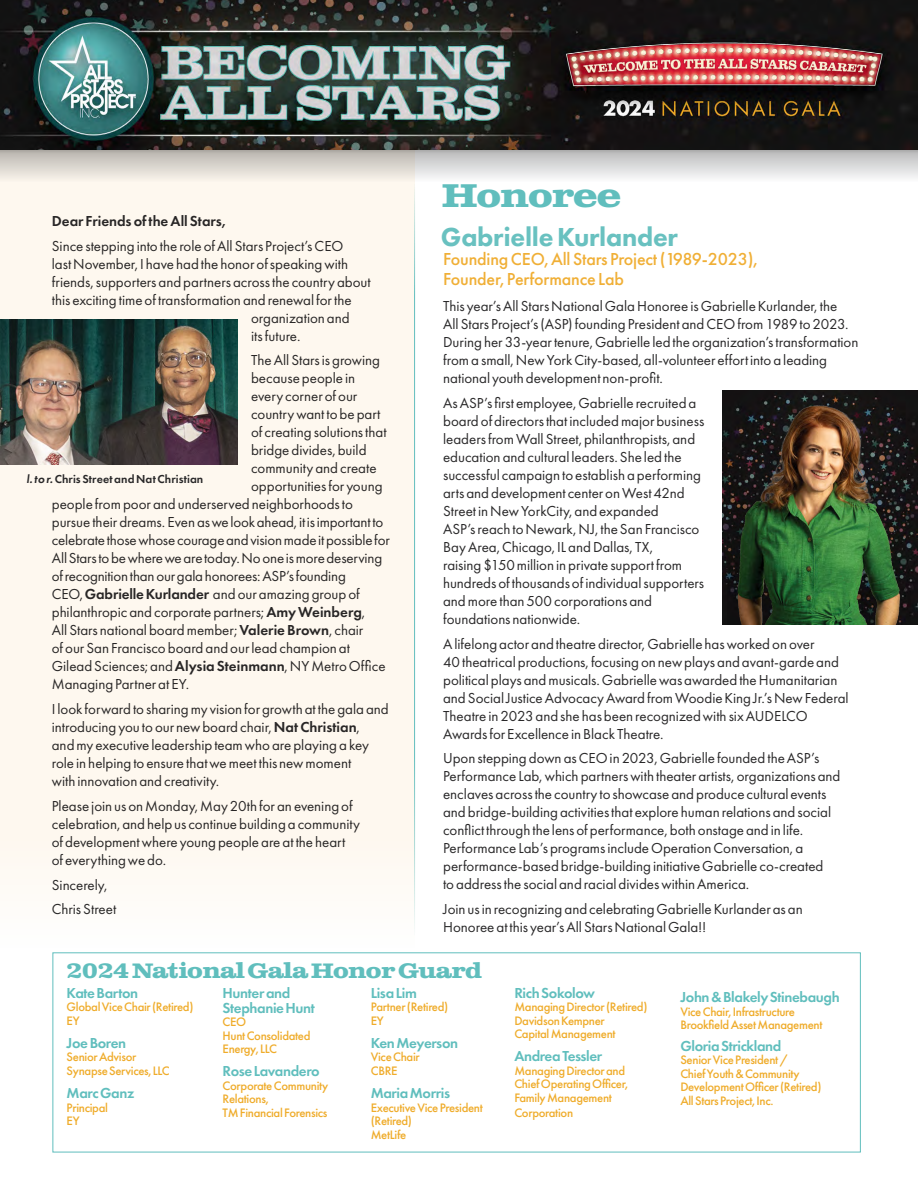
<style>
.page{position:relative;width:918px;height:1188px;background:#fff}
.page>*{position:absolute;margin:0;border:0;box-sizing:border-box;transform-origin:0 0}
.t1{font:700 33px "Clarendon Wide";letter-spacing:-.03em;color:#60bebd}
.t2{font:800 27px "Futura PT";letter-spacing:-.01em;color:#69c1c0}
.t3{font:700 21px "Clarendon Wide";letter-spacing:-.025em;color:#60bebd}
.t4{font:500 18px/19.5px "Futura PT";letter-spacing:-.01em;color:#f0af36}
.t5{font:15px/18px "Futura PT";letter-spacing:-.005em;color:#292829}
.t6{font:600 15px/15px "Futura PT";letter-spacing:-.025em;color:#60bebd}
.t7{font:600 15px "Futura PT";color:#292829}
.t8{font:500 12.75px/13.5px "Futura PT";letter-spacing:-.025em;color:#efac2b}
.t9{font:600 12px "Futura PT";letter-spacing:.01em;color:#292829}
.s1{font-weight:600}
.s2{font-style:italic}
</style>
<div class="page">
<div style="left:0;top:149px;width:415px;height:798px;background:#fef8ef"></div>
<div style="left:52px;top:952px;width:809px;height:200px;border:1px solid #60bebd"></div>
<img style="left:723px;top:390px;width:195px;height:235px">
<img style="left:727px;top:400px;width:183px;height:225px">
<div style="left:0;top:149px;width:918px;height:32px;background:linear-gradient(to bottom,#b3b2af,#f8f6f2)"></div>
<img style="left:0;top:0;width:918px;height:149px">
<img style="left:0;top:319px;width:238px;height:146px">
<hr style="left:414px;top:174px;width:1px;height:761px;background:#60bebd">
<p class="t7" style="left:52px;top:211px;width:176px">Dear Friends of the All Stars,</p>
<p class="t5" style="left:52px;top:237px;width:293px">Since stepping into the role of All Stars Project’s CEO</p>
<p class="t5" style="left:52px;top:255px;width:298px">last November, I have had the honor of speaking with</p>
<p class="t5" style="left:52px;top:273px;width:320px">friends, supporters and partners across the country about</p>
<p class="t5" style="left:52px;top:291px;width:301px">this exciting time of transformation and renewal for the</p>
<p class="t5" style="left:251px;top:309px;width:100px">organization and</p>
<p class="t5" style="left:251px;top:327px;width:51px">its future.</p>
<p class="t5" style="left:251px;top:351px;width:131px">The All Stars is growing</p>
<p class="t5" style="left:251px;top:369px;width:106px">because people in</p>
<p class="t5" style="left:251px;top:387px;width:108px">every corner of our</p>
<p class="t5" style="left:251px;top:405px;width:131px">country want to be part</p>
<p class="t5" style="left:251px;top:423px;width:137px">of creating solutions that</p>
<p class="t5" style="left:251px;top:441px;width:117px">bridge divides, build</p>
<p class="t5" style="left:251px;top:459px;width:127px">community and create</p>
<p class="t5" style="left:251px;top:477px;width:133px">opportunities for young</p>
<p class="t5" style="left:52px;top:495px;width:303px">people from poor and underserved neighborhoods to</p>
<p class="t5" style="left:52px;top:513px;width:333px">pursue their dreams. Even as we look ahead, it is important to</p>
<p class="t5" style="left:52px;top:531px;width:340px">celebrate those whose courage and vision made it possible for</p>
<p class="t5" style="left:52px;top:549px;width:332px">All Stars to be where we are today. No one is more deserving</p>
<p class="t5" style="left:52px;top:567px;width:296px">of recognition than our gala honorees: ASP’s founding</p>
<p class="t5" style="left:52px;top:585px;width:310px">CEO, <span class="s1">Gabrielle Kurlander</span> and our amazing group of</p>
<p class="t5" style="left:52px;top:603px;width:315px">philanthropic and corporate partners; <span class="s1">Amy Weinberg</span>,</p>
<p class="t5" style="left:52px;top:621px;width:313px">All Stars national board member; <span class="s1">Valerie Brown</span>, chair</p>
<p class="t5" style="left:52px;top:639px;width:300px">of our San Francisco board and our lead champion at</p>
<p class="t5" style="left:52px;top:657px;width:335px">Gilead Sciences; and <span class="s1">Alysia Steinmann</span>, NY Metro Office</p>
<p class="t5" style="left:52px;top:675px;width:139px">Managing Partner at EY.</p>
<p class="t5" style="left:52px;top:700px;width:339px">I look forward to sharing my vision for growth at the gala and introducing you to our new board chair, <span class="s1">Nat Christian</span>,<br>and my executive leadership team who are playing a key role in helping to ensure that we meet this new moment<br>with innovation and creativity.</p>
<p class="t5" style="left:52px;top:797px;width:310px">Please join us on Monday, May 20th for an evening of celebration, and help us continue building a community of development where young people are at the heart of everything we do.</p>
<p class="t5" style="left:52px;top:872px;width:66px;line-height:24.8px">Sincerely,<br>Chris Street</p>
<p class="t9" style="left:27px;top:472px;width:178px"><span class="s2">l. to r.</span> Chris Street and Nat Christian</p>
<h1 class="t1" style="left:442px;top:175px;width:181px">Honoree</h1>
<h2 class="t2" style="left:441px;top:220px;width:238px">Gabrielle Kurlander</h2>
<p class="t4" style="left:443px;top:250px;width:316px">Founding CEO, All Stars Project (1989-2023),<br>Founder, Performance Lab</p>
<p class="t5" style="left:443px;top:297px;width:417px">This year’s All Stars National Gala Honoree is Gabrielle Kurlander, the<br>All Stars Project’s (ASP) founding President and CEO from 1989 to 2023.<br>During her 33-year tenure, Gabrielle led the organization’s transformation from a small, New York City-based, all-volunteer effort into a leading national youth development non-profit.</p>
<p class="t5" style="left:443px;top:394px;width:263px">As ASP’s first employee, Gabrielle recruited a board of directors that included major business leaders from Wall Street, philanthropists, and education and cultural leaders. She led the successful campaign to establish a performing arts and development center on West 42nd Street in New YorkCity, and expanded<br>ASP’s reach to Newark, NJ, the San Francisco Bay Area, Chicago, IL and Dallas, TX,<br>raising $150 million in private support from hundreds of thousands of individual supporters and more than 500 corporations and foundations nationwide.</p>
<p class="t5" style="left:443px;top:634px;width:407px">A lifelong actor and theatre director, Gabrielle has worked on over<br>40 theatrical productions, focusing on new plays and avant-garde and political plays and musicals. Gabrielle was awarded the Humanitarian and Social Justice Advocacy Award from Woodie King Jr.’s New Federal Theatre in 2023 and she has been recognized with six AUDELCO Awards for Excellence in Black Theatre.</p>
<p class="t5" style="left:443px;top:749px;width:399px">Upon stepping down as CEO in 2023, Gabrielle founded the ASP’s Performance Lab, which partners with theater artists, organizations and enclaves across the country to showcase and produce cultural events and bridge-building activities that explore human relations and social conflict through the lens of performance, both onstage and in life.<br>Performance Lab’s programs include Operation Conversation, a performance-based bridge-building initiative Gabrielle co-created<br>to address the social and racial divides within America.</p>
<p class="t5" style="left:443px;top:900px;width:361px">Join us in recognizing and celebrating Gabrielle Kurlander as an<br>Honoree at this year’s All Stars National Gala!!</p>
<h3 class="t3" style="left:67px;top:958px;width:417px">2024 National Gala Honor Guard</h3>
<p class="t6" style="left:67px;top:985px;width:73px">Kate Barton</p>
<p class="t8" style="left:67px;top:1000px;width:128px">Global Vice Chair (Retired)<br>EY</p>
<p class="t6" style="left:67px;top:1035px;width:61px">Joe Boren</p>
<p class="t8" style="left:67px;top:1050px;width:105px">Senior Advisor<br>Synapse Services, LLC</p>
<p class="t6" style="left:67px;top:1086px;width:69px">Marc Ganz</p>
<p class="t8" style="left:67px;top:1101px;width:43px">Principal<br>EY</p>
<p class="t6" style="left:223px;top:985px;width:94px">Hunter and<br>Stephanie Hunt</p>
<p class="t8" style="left:223px;top:1015px;width:89px">CEO<br>Hunt Consolidated<br>Energy, LLC</p>
<p class="t6" style="left:223px;top:1064px;width:99px">Rose Lavandero</p>
<p class="t8" style="left:223px;top:1079px;width:107px">Corporate Community<br>Relations,<br>TM Financial Forensics</p>
<p class="t6" style="left:371px;top:985px;width:48px">Lisa Lim</p>
<p class="t8" style="left:371px;top:1000px;width:79px">Partner (Retired)<br>EY</p>
<p class="t6" style="left:371px;top:1035px;width:89px">Ken Meyerson</p>
<p class="t8" style="left:371px;top:1050px;width:50px">Vice Chair<br>CBRE</p>
<p class="t6" style="left:371px;top:1086px;width:81px">Maria Morris</p>
<p class="t8" style="left:371px;top:1101px;width:114px">Executive Vice President (Retired)<br>MetLife</p>
<p class="t6" style="left:514px;top:985px;width:82px">Rich Sokolow</p>
<p class="t8" style="left:514px;top:1000px;width:135px">Managing Director (Retired)<br>Davidson Kempner<br>Capital Management</p>
<p class="t6" style="left:514px;top:1049px;width:89px">Andrea Tessler</p>
<p class="t8" style="left:514px;top:1064px;width:115px">Managing Director and<br>Chief Operating Officer,<br>Family Management</p>
<p class="t8" style="left:514px;top:1106px;width:60px">Corporation</p>
<p class="t6" style="left:680px;top:990px;width:161px">John &amp; Blakely Stinebaugh</p>
<p class="t8" style="left:680px;top:1005px;width:144px">Vice Chair, Infrastructure<br>Brookfield Asset Management</p>
<p class="t6" style="left:680px;top:1038px;width:103px">Gloria Strickland</p>
<p class="t8" style="left:680px;top:1053px;width:143px">Senior Vice President /<br>Chief Youth &amp; Community<br>Development Officer (Retired)<br>All Stars Project, Inc.</p>
</div>
